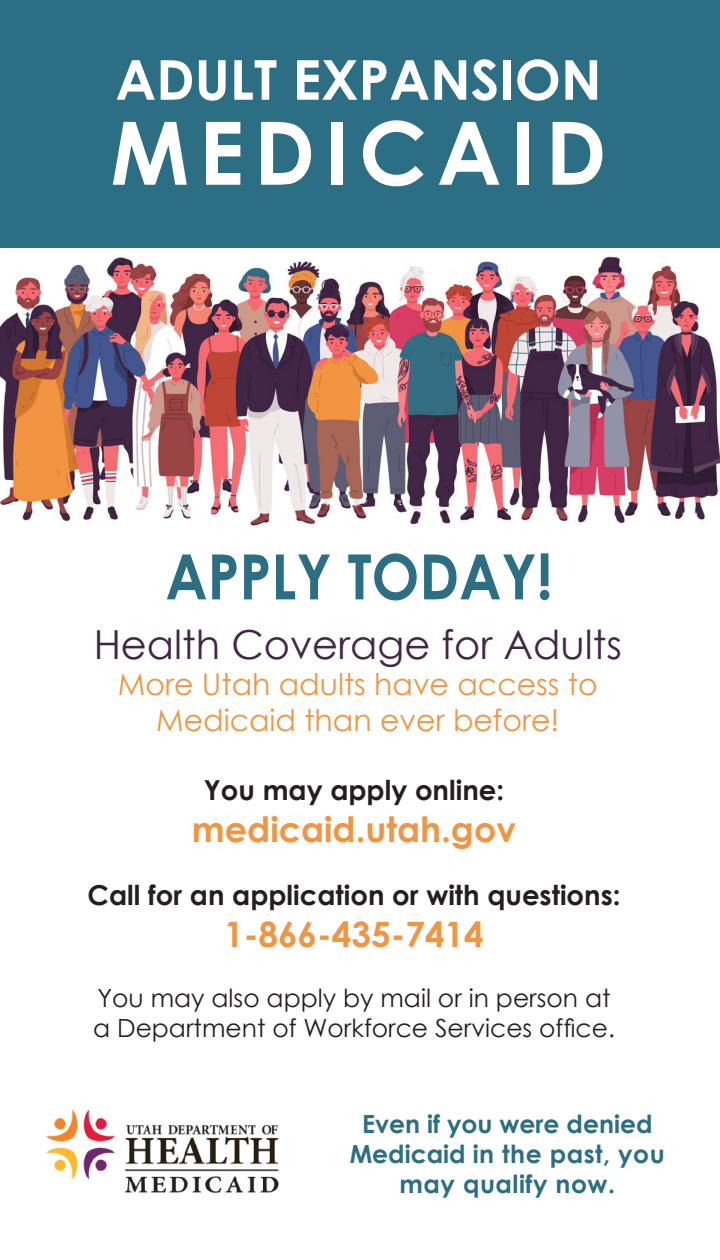
<style>
.page{position:relative;width:720px;height:1260px;background:#fff}
.page>*{position:absolute;margin:0;border:0;box-sizing:border-box;transform-origin:0 0}
.t1{font:700 87.5px "Century Gothic";letter-spacing:.11em;color:#fff}
.t2{font:700 62.5px "Century Gothic";color:#2c6e84;scale:.91 1}
.t3{font:700 55px "Century Gothic";color:#fff}
.t4{font:40px "Century Gothic";color:#412645}
.t5{font:700 35px "Century Gothic";color:#f09542}
.t6{font:30px/36px "Century Gothic";color:#f09542;text-align:center}
.t7{font:700 27.5px "Century Gothic";color:#231f20}
.t8{font:25px/30px "Century Gothic";color:#231f20}
.t9{font:700 25px/30px "Century Gothic";letter-spacing:.01em;color:#2c6e84;text-align:center}
</style>
<div class="page">
<div style="left:0;top:0;width:720px;height:248px;background:#2c6e84"></div>
<img style="left:46px;top:1109px;width:233px;height:85px">
<img style="left:0;top:256px;width:720px;height:270px">
<h3 class="t3" style="left:115px;top:38px;width:488px">adult expansion</h3>
<h1 class="t1" style="left:110px;top:87px;width:498px">medicaid</h1>
<h2 class="t2" style="left:165px;top:529px;width:37px">APPL</h2>
<h2 class="t2" style="left:296px;top:529px;width:100px">Y TODA</h2>
<h2 class="t2" style="left:501px;top:529px;width:58px">Y!</h2>
<h3 class="t4" style="left:94px;top:616px;width:530px">Health Coverage for Adults</h3>
<p class="t6" style="left:118px;top:665px;width:481px">More Utah adults have access to<br>Medicaid than ever before!</p>
<p class="t7" style="left:204px;top:769px;width:302px">You may apply online:</p>
<h3 class="t5" style="left:192px;top:803px;width:326px">medicaid.utah.gov</h3>
<p class="t7" style="left:88px;top:874px;width:534px">Call for an application or with questions:</p>
<h3 class="t5" style="left:224px;top:908px;width:261px">1-866-435-7414</h3>
<p class="t8" style="left:93px;top:983px;width:523px">You may also apply by mail or in person at a Department of Workforce Services office.</p>
<p class="t9" style="left:350px;top:1108px;width:317px">Even if you were denied<br>Medicaid in the past, you may qualify now.</p>
</div>
